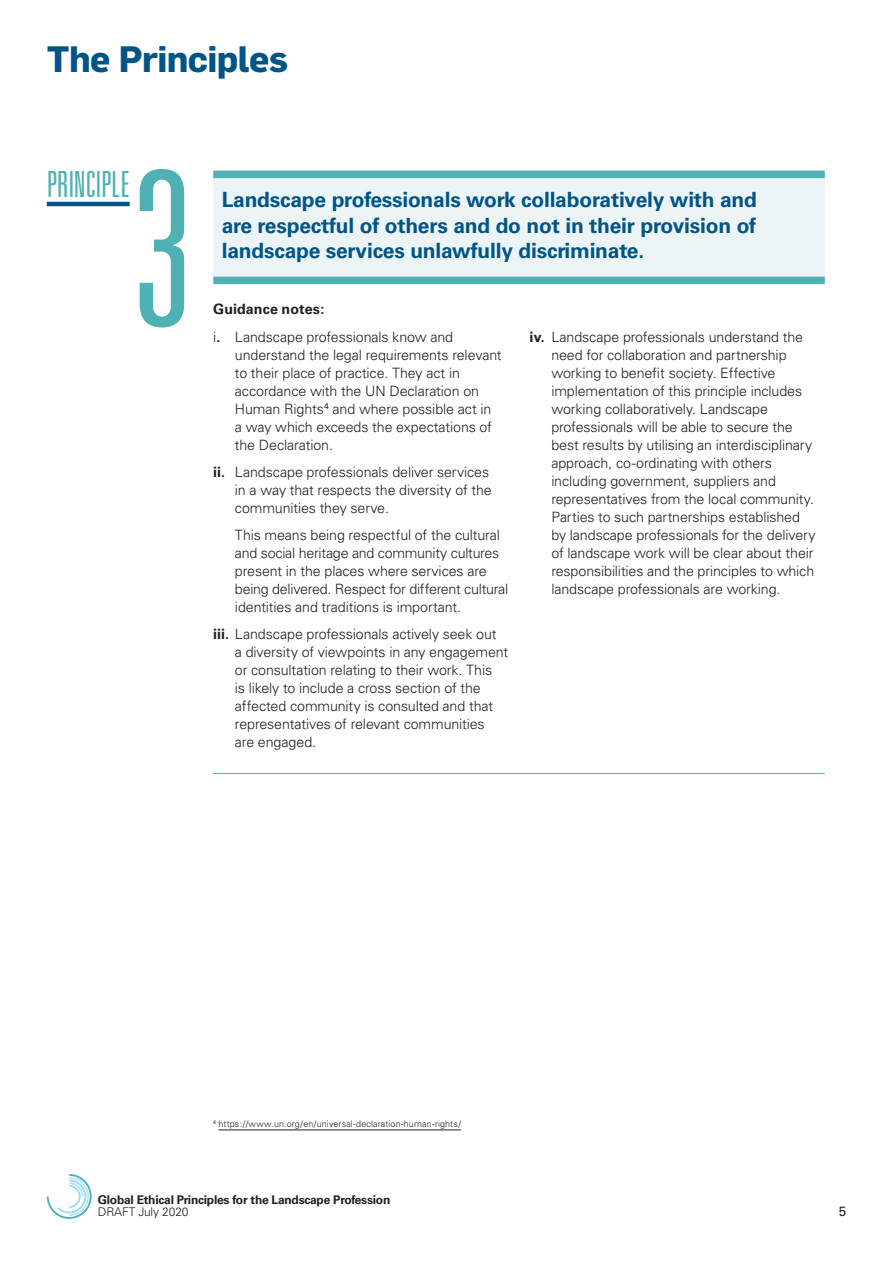
<style>
.page{position:relative;width:893px;height:1263px;background:#fff}
.page>*{position:absolute;margin:0;border:0;box-sizing:border-box;transform-origin:0 0}
.t1{font:300 ultra-condensed 216px "Univers";color:#50b1b5}
.t2{font:700 36px "Flama";letter-spacing:-.015em;color:#005586}
.t3{font:300 ultra-condensed 36px "Univers";letter-spacing:-.01em;color:#50b1b5}
.Rule_title{font:700 21px/25.5px "Univers";letter-spacing:-.01em;color:#005586;text-align:justify}
.Body_text{font:300 14.25px/18px "Univers";letter-spacing:-.01em;color:#231f20}
.Body_text-2{font:700 14.25px "Univers";letter-spacing:.005em;color:#231f20}
.t4{font:13.5px "Univers";color:#231f20}
.t5{font:700 12px "Univers";letter-spacing:-.02em;color:#231f20}
.t6{font:300 12px "Univers";letter-spacing:-.01em;color:#231f20}
.Body_text-3{font:300 9px "Univers";letter-spacing:.01em;color:#231f20}
.s1{font-weight:700}
</style>
<div class="page">
<svg style="left:47px;top:1174px;width:45px;height:45px"></svg>
<div style="left:213px;top:174px;width:612px;height:106px;background:#ecf4f5"></div>
<div style="left:213px;top:277px;width:612px;height:7px;background:#50b1b5"></div>
<div style="left:213px;top:171px;width:612px;height:7px;background:#50b1b5"></div>
<hr style="left:213px;top:773px;width:612px;height:1px;background:#50b1b5">
<hr style="left:47px;top:202px;width:83px;height:4px;background:#005586">
<hr style="left:219px;top:1130px;width:242px;height:1px;background:#231f20">
<h1 class="t2" style="left:47px;top:38px;width:243px">The Principles</h1>
<p class="t3" style="left:47px;top:165px;width:84px">PRINCIPLE</p>
<p class="t1" style="left:132px;top:137px;width:61px">3</p>
<p class="Rule_title" style="left:222px;top:187px;width:537px">Landscape professionals work collaboratively with and are respectful of others and do not in their provision of landscape services unlawfully discriminate.</p>
<p class="Body_text-2" style="left:213px;top:301px;width:113px">Guidance notes:</p>
<p class="Body_text" style="left:235px;top:328px;width:268px;text-indent:-22px">i<span class="s1">.</span> Landscape professionals know and understand the legal requirements relevant to their place of practice. They act in accordance with the UN Declaration on Human Rights<sup>4</sup> and where possible act in a way which exceeds the expectations of the Declaration.</p>
<p class="Body_text" style="left:235px;top:463px;width:258px;text-indent:-22px"><span class="s1">ii.</span> Landscape professionals deliver services in a way that respects the diversity of the communities they serve.</p>
<p class="Body_text" style="left:235px;top:526px;width:275px">This means being respectful of the cultural and social heritage and community cultures present in the places where services are being delivered. Respect for different cultural identities and traditions is important.</p>
<p class="Body_text" style="left:235px;top:625px;width:275px;text-indent:-22px"><span class="s1">iii.</span> Landscape professionals actively seek out<br>a diversity of viewpoints in any engagement or consultation relating to their work. This<br>is likely to include a cross section of the affected community is consulted and that representatives of relevant communities<br>are engaged.</p>
<p class="Body_text" style="left:551px;top:328px;width:266px;text-indent:-22px"><span class="s1">iv.</span> Landscape professionals understand the need for collaboration and partnership working to benefit society. Effective implementation of this principle includes working collaboratively. Landscape professionals will be able to secure the best results by utilising an interdisciplinary approach, co-ordinating with others including government, suppliers and representatives from the local community.<br>Parties to such partnerships established by landscape professionals for the delivery of landscape work will be clear about their responsibilities and the principles to which landscape professionals are working.</p>
<p class="Body_text-3" style="left:213px;top:1118px;width:249px"><sup>4</sup> https://www.un.org/en/universal-declaration-human-rights/</p>
<p class="t5" style="left:98px;top:1193px;width:294px">Global Ethical Principles for the Landscape Profession</p>
<p class="t6" style="left:98px;top:1205px;width:92px">DRAFT July 2020</p>
<p class="t4" style="left:839px;top:1203px;width:9px">5</p>
</div>
